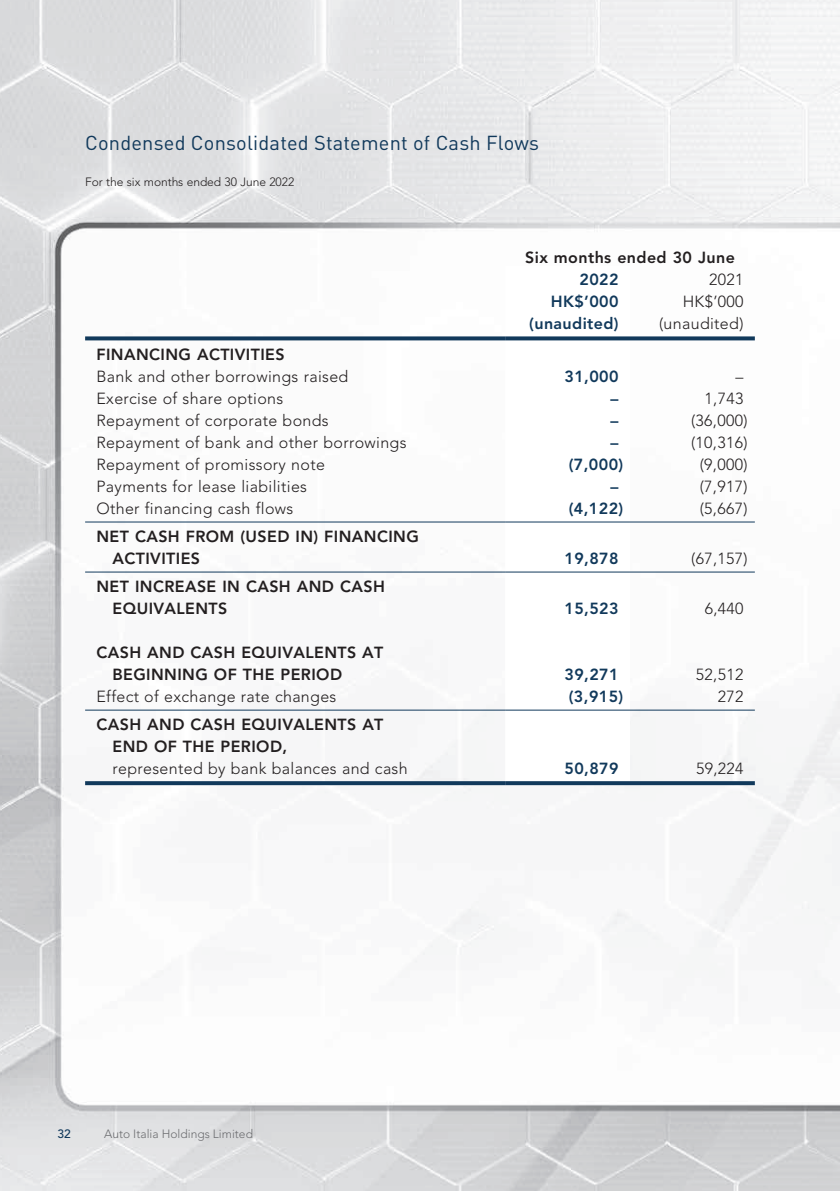
<style>
.page{position:relative;width:840px;height:1191px;background:#fff}
.page>*{position:absolute;margin:0;border:0;box-sizing:border-box;transform-origin:0 0}
.t1{font:20px "DIN Pro";letter-spacing:.01em;color:#11395b}
.t2{font:300 16px "Avenir LT Std";letter-spacing:.02em;color:#231f20}
.t3{font:800 16px/22px "Avenir LT Std";letter-spacing:.025em;color:#231f20}
.t4{font:800 16px "Avenir LT Std";letter-spacing:.025em;color:#11395b}
.t5{font:300 12px "Avenir LT Std";letter-spacing:-.005em;color:#231f20}
.t6{font:300 12px "Avenir LT Std";color:#6c6d70}
.t7{font:500 12px "Avenir LT Std";color:#11395b}
</style>
<div class="page">
<img style="left:0;top:0;width:839px;height:1191px">
<svg style="left:505px;top:266px;width:124px;height:515px"></svg>
<svg style="left:85px;top:336px;width:335px;height:4px"></svg>
<svg style="left:420px;top:336px;width:85px;height:4px"></svg>
<svg style="left:505px;top:336px;width:124px;height:4px"></svg>
<svg style="left:629px;top:336px;width:125px;height:4px"></svg>
<hr style="left:85px;top:521px;width:335px;height:1px;background:#11395b">
<hr style="left:420px;top:521px;width:85px;height:1px;background:#11395b">
<hr style="left:505px;top:521px;width:124px;height:1px;background:#11395b">
<hr style="left:629px;top:521px;width:125px;height:1px;background:#11395b">
<hr style="left:85px;top:571px;width:335px;height:1px;background:#11395b">
<hr style="left:420px;top:571px;width:85px;height:1px;background:#11395b">
<hr style="left:505px;top:571px;width:124px;height:1px;background:#11395b">
<hr style="left:629px;top:571px;width:125px;height:1px;background:#11395b">
<hr style="left:85px;top:709px;width:335px;height:1px;background:#11395b">
<hr style="left:420px;top:709px;width:85px;height:1px;background:#11395b">
<hr style="left:505px;top:709px;width:124px;height:1px;background:#11395b">
<hr style="left:629px;top:709px;width:125px;height:1px;background:#11395b">
<svg style="left:85px;top:781px;width:335px;height:4px"></svg>
<svg style="left:420px;top:781px;width:85px;height:4px"></svg>
<svg style="left:505px;top:781px;width:124px;height:4px"></svg>
<svg style="left:629px;top:781px;width:125px;height:4px"></svg>
<p class="t1" style="left:85px;top:129px;width:455px">Condensed Consolidated Statement of Cash Flows</p>
<p class="t5" style="left:85px;top:175px;width:210px">For the six months ended 30 June 2022</p>
<p class="t3" style="left:525px;top:247px;width:211px">Six months ended 30 June</p>
<p class="t4" style="left:579px;top:270px;width:41px">2022</p>
<p class="t2" style="left:708px;top:270px;width:36px">2021</p>
<p class="t4" style="left:550px;top:292px;width:69px">HK$’000</p>
<p class="t2" style="left:682px;top:292px;width:62px">HK$’000</p>
<p class="t4" style="left:529px;top:314px;width:91px">(unaudited)</p>
<p class="t2" style="left:658px;top:314px;width:86px">(unaudited)</p>
<p class="t3" style="left:96px;top:343px;width:189px">FINANCING ACTIVITIES</p>
<p class="t2" style="left:96px;top:367px;width:253px">Bank and other borrowings raised</p>
<p class="t4" style="left:564px;top:367px;width:56px">31,000</p>
<p class="t2" style="left:735px;top:367px;width:9px">–</p>
<p class="t2" style="left:96px;top:389px;width:188px">Exercise of share options</p>
<p class="t4" style="left:610px;top:389px;width:9px">–</p>
<p class="t2" style="left:704px;top:389px;width:40px">1,743</p>
<p class="t2" style="left:96px;top:411px;width:234px">Repayment of corporate bonds</p>
<p class="t4" style="left:610px;top:411px;width:9px">–</p>
<p class="t2" style="left:690px;top:411px;width:58px">(36,000)</p>
<p class="t2" style="left:96px;top:433px;width:311px">Repayment of bank and other borrowings</p>
<p class="t4" style="left:610px;top:433px;width:9px">–</p>
<p class="t2" style="left:690px;top:433px;width:58px">(10,316)</p>
<p class="t2" style="left:96px;top:455px;width:230px">Repayment of promissory note</p>
<p class="t4" style="left:568px;top:455px;width:56px">(7,000)</p>
<p class="t2" style="left:699px;top:455px;width:49px">(9,000)</p>
<p class="t2" style="left:96px;top:477px;width:212px">Payments for lease liabilities</p>
<p class="t4" style="left:610px;top:477px;width:9px">–</p>
<p class="t2" style="left:699px;top:477px;width:49px">(7,917)</p>
<p class="t2" style="left:96px;top:499px;width:198px">Other financing cash flows</p>
<p class="t4" style="left:568px;top:499px;width:56px">(4,122)</p>
<p class="t2" style="left:699px;top:499px;width:49px">(5,667)</p>
<p class="t3" style="left:112px;top:525px;width:307px;text-indent:-16px">NET CASH FROM (USED IN) FINANCING<br>ACTIVITIES</p>
<p class="t4" style="left:564px;top:549px;width:56px">19,878</p>
<p class="t2" style="left:690px;top:549px;width:58px">(67,157)</p>
<p class="t3" style="left:112px;top:575px;width:274px;text-indent:-16px">NET INCREASE IN CASH AND CASH<br>EQUIVALENTS</p>
<p class="t3" style="left:112px;top:641px;width:272px;text-indent:-16px">CASH AND CASH EQUIVALENTS AT<br>BEGINNING OF THE PERIOD</p>
<p class="t4" style="left:564px;top:599px;width:56px">15,523</p>
<p class="t2" style="left:704px;top:599px;width:40px">6,440</p>
<p class="t4" style="left:564px;top:665px;width:56px">39,271</p>
<p class="t2" style="left:695px;top:665px;width:49px">52,512</p>
<p class="t2" style="left:96px;top:687px;width:241px">Effect of exchange rate changes</p>
<p class="t4" style="left:568px;top:687px;width:56px">(3,915)</p>
<p class="t2" style="left:717px;top:687px;width:27px">272</p>
<p class="t3" style="left:112px;top:713px;width:272px;text-indent:-16px">CASH AND CASH EQUIVALENTS AT<br>END OF THE PERIOD,</p>
<p class="t2" style="left:112px;top:759px;width:296px">represented by bank balances and cash</p>
<p class="t4" style="left:564px;top:759px;width:56px">50,879</p>
<p class="t2" style="left:695px;top:759px;width:49px">59,224</p>
<p class="t7" style="left:58px;top:1126px;width:15px">32</p>
<p class="t6" style="left:104px;top:1127px;width:150px">Auto Italia Holdings Limited</p>
</div>
